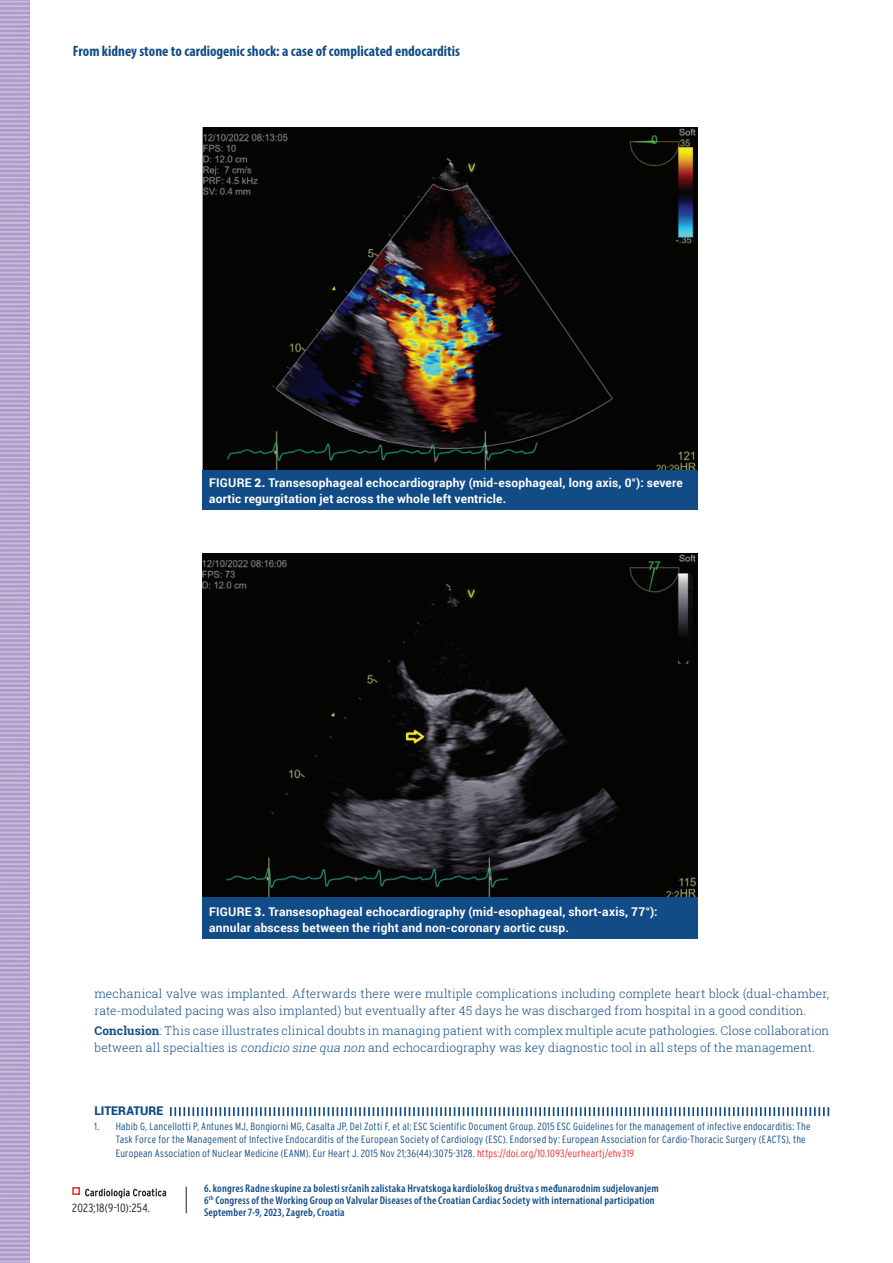
<style>
.page{position:relative;width:893px;height:1263px;background:#fff}
.page>*{position:absolute;margin:0;border:0;box-sizing:border-box;transform-origin:0 0}
.t1{font:700 condensed 15px "Myriad Pro";color:#124c87}
.t2{font:300 12px/16.5px "Roboto Slab";letter-spacing:.01em;color:#124c87}
.t3{font:700 12px/16.5px "Roboto";letter-spacing:.015em;color:#fff}
.t4{font:300 condensed 12px "Interstate";letter-spacing:.02em;color:#231f20}
.t5{font:900 12px "Roboto";letter-spacing:.005em;color:#124c87}
.t6{font:600 condensed 11.25px/12px "Myriad Pro";letter-spacing:.015em;color:#124c87}
.t7{font:300 condensed 10.5px/13.5px "Interstate";letter-spacing:.02em;color:#124c87}
.s1{font-weight:900}
.s2{font-weight:700}
.s3{font-style:italic}
.s4{color:#ee2629}
</style>
<div class="page">
<svg style="left:85px;top:1188px;width:81px;height:10px"></svg>
<div style="left:72px;top:1187px;width:8px;height:8px;border:2px solid #ee2629"></div>
<svg style="left:186px;top:1187px;width:1px;height:26px"></svg>
<img style="left:202px;top:554px;width:496px;height:344px">
<svg style="left:170px;top:1107px;width:659px;height:9px"></svg>
<svg style="left:0;top:0;width:30px;height:1263px;background:#baa7d0"></svg>
<div style="left:202px;top:469px;width:496px;height:41px;background:#124c87"></div>
<div style="left:202px;top:898px;width:496px;height:41px;background:#124c87"></div>
<img style="left:202px;top:128px;width:495px;height:342px">
<p class="t1" style="left:73px;top:42px;width:389px">From kidney stone to cardiogenic shock: a case of complicated endocarditis</p>
<p class="t3" style="left:209px;top:474px;width:475px">Figure <span class="s1">2.</span> Transesophageal echocardiography (mid-esophageal, long axis, 0°): severe aortic regurgitation jet across the whole left ventricle.</p>
<p class="t3" style="left:209px;top:903px;width:450px">Figure <span class="s1">3.</span> Transesophageal echocardiography (mid-esophageal, short-axis, 77°): annular abscess between the right and non-coronary aortic cusp.</p>
<p class="t2" style="left:94px;top:985px;width:736px">mechanical valve was implanted. Afterwards there were multiple complications including complete heart block (dual-chamber, rate-modulated pacing was also implanted) but eventually after 45 days he was discharged from hospital in a good condition.</p>
<p class="t2" style="left:94px;top:1022px;width:736px"><span class="s2">Conclusion</span>: This case illustrates clinical doubts in managing patient with complex multiple acute pathologies. Close collaboration between all specialties is <span class="s3">condicio sine qua non</span> and echocardiography was key diagnostic tool in all steps of the management.</p>
<p class="t5" style="left:94px;top:1102px;width:70px">LITERATURE</p>
<p class="t7" style="left:116px;top:1119px;width:696px;text-indent:-21px">1. Habib G, Lancellotti P, Antunes MJ, Bongiorni MG, Casalta JP, Del Zotti F, et al; ESC Scientific Document Group. 2015 ESC Guidelines for the management of infective endocarditis: The<br>Task Force for the Management of Infective Endocarditis of the European Society of Cardiology (ESC). Endorsed by: European Association for Cardio-Thoracic Surgery (EACTS), the<br>European Association of Nuclear Medicine (EANM). Eur Heart J. 2015 Nov 21;36(44):3075-3128. <span class="s4">https://doi.org/10.1093/eurheartj/ehv319</span></p>
<p class="t4" style="left:72px;top:1201px;width:79px">2023;18(9-10):254.</p>
<p class="t6" style="left:204px;top:1182px;width:456px">6. kongres Radne skupine za bolesti srčanih zalistaka Hrvatskoga kardiološkog društva s međunarodnim sudjelovanjem<br>6<sup>th</sup> Congress of the Working Group on Valvular Diseases of the Croatian Cardiac Society with international participation<br>September 7-9, 2023, Zagreb, Croatia</p>
</div>
